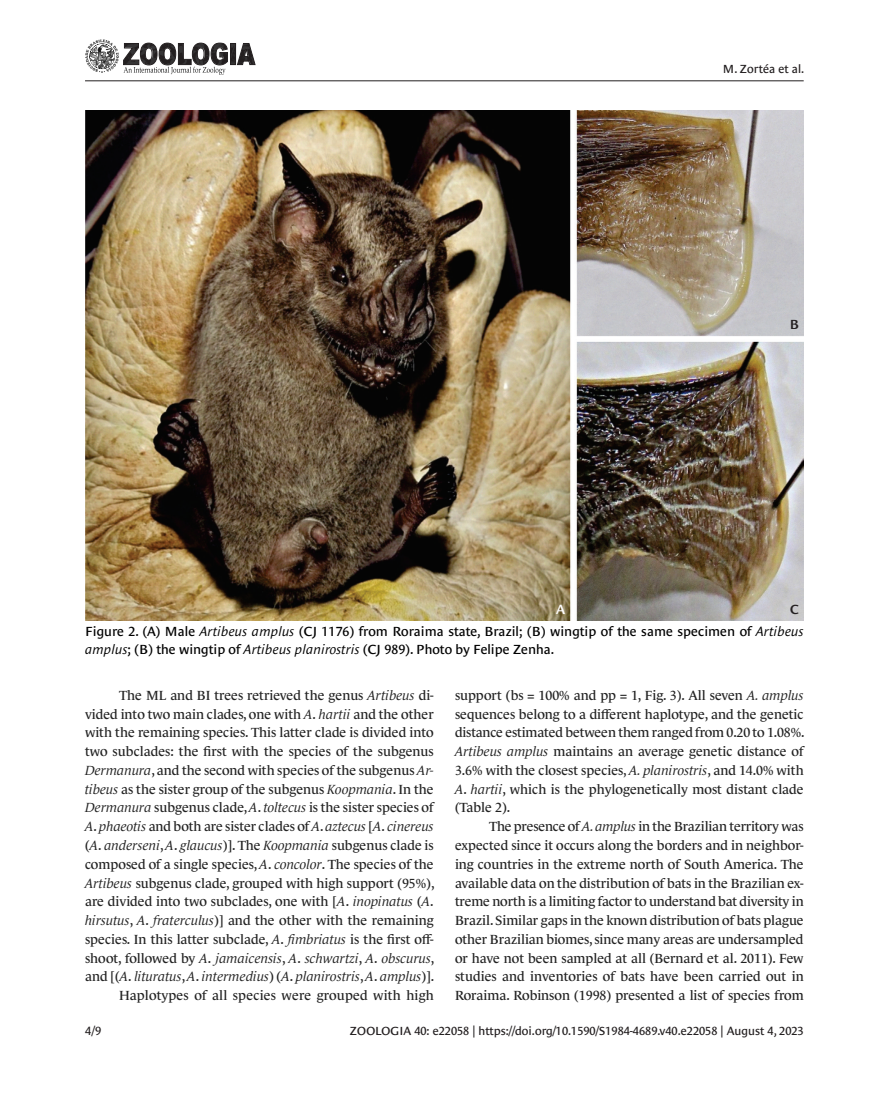
<style>
.page{position:relative;width:893px;height:1106px;background:#fff}
.page>*{position:absolute;margin:0;border:0;box-sizing:border-box;transform-origin:0 0}
.t1{font:13.5px/18.8px "Le Monde Journal Std";color:#222;text-align:justify}
.Figure_caption{font:13.5px/18px "Le Monde Sans Std";color:#000}
.t2{font:600 13.5px "Le Monde Sans Std";color:#231f20}
.t3{font:600 13.5px "Le Monde Sans Std";color:#fff}
.t4{font:12px "Le Monde Sans Std";color:#231f20}
.s1{font-style:italic}
</style>
<div class="page">
<img style="left:85px;top:110px;width:719px;height:510px">
<hr style="left:85px;top:80px;width:719px;height:1px;background:#231f20">
<svg style="left:85px;top:39px;width:170px;height:36px"></svg>
<p class="t4" style="left:723px;top:62px;width:83px">M. Zortéa et al.</p>
<p class="t3" style="left:556px;top:601px;width:10px">A</p>
<p class="t2" style="left:790px;top:316px;width:11px">B</p>
<p class="t2" style="left:790px;top:601px;width:10px">C</p>
<p class="Figure_caption" style="left:85px;top:623px;width:720px">Figure 2. (A) Male <span class="s1">Artibeus amplus</span> (CJ 1176) from Roraima state, Brazil; (B) wingtip of the same specimen of <span class="s1">Artibeus amplus</span>; (B) the wingtip of <span class="s1">Artibeus planirostris</span> (CJ 989). Photo by Felipe Zenha.</p>
<p class="t1" style="left:85px;top:686px;width:351px;text-indent:34px">The ML and BI trees retrieved the genus <span class="s1">Artibeus</span> di&shy;vided into two main clades, one with <span class="s1">A</span>. <span class="s1">hartii</span> and the other with the remaining species. This latter clade is divided into two subclades: the first with the species of the subgenus <span class="s1">Dermanura</span>, and the second with species of the subgenus <span class="s1">Ar&shy;tibeus</span> as the sister group of the subgenus <span class="s1">Koopmania</span>. In the <span class="s1">Dermanura</span> subgenus clade, <span class="s1">A</span>. <span class="s1">toltecus</span> is the sister species of <span class="s1">A</span>. <span class="s1">phaeotis</span> and both are sister clades of <span class="s1">A</span>. <span class="s1">aztecus</span> [<span class="s1">A</span>. <span class="s1">cinereus </span>(<span class="s1">A</span>. <span class="s1">anderseni</span>, <span class="s1">A</span>. <span class="s1">glaucus</span>)]. The <span class="s1">Koopmania</span> subgenus clade is composed of a single species, <span class="s1">A</span>. <span class="s1">concolor</span>. The species of the <span class="s1">Artibeus</span> subgenus clade, grouped with high support (95%), are divided into two subclades, one with [<span class="s1">A</span>. <span class="s1">inopinatus</span> (<span class="s1">A</span>. <span class="s1">hirsutus</span>, <span class="s1">A</span>. <span class="s1">fraterculus</span>)] and the other with the remaining species. In this latter subclade, <span class="s1">A</span>. <span class="s1">fimbriatus</span> is the first off&shy;shoot, followed by <span class="s1">A</span>. <span class="s1">jamaicensis</span>, <span class="s1">A</span>. <span class="s1">schwartzi</span>, <span class="s1">A</span>. <span class="s1">obscurus</span>, and [(<span class="s1">A</span>. <span class="s1">lituratus</span>, <span class="s1">A</span>. <span class="s1">intermedius</span>) (<span class="s1">A</span>. <span class="s1">planirostris</span>, <span class="s1">A</span>. <span class="s1">amplus</span>)].</p>
<p class="t1" style="left:119px;top:986px;width:316px">Haplotypes of all species were grouped with high</p>
<p class="t1" style="left:455px;top:686px;width:351px">support (bs = 100% and pp = 1, Fig. 3). All seven <span class="s1">A. amplus </span>sequences belong to a different haplotype, and the genetic distance estimated between them ranged from 0.20 to 1.08%.<br><span class="s1">Artibeus amplus</span> maintains an average genetic distance of 3.6% with the closest species, <span class="s1">A. planirostris</span>, and 14.0% with <span class="s1">A</span>. <span class="s1">hartii</span>, which is the phylogenetically most distant clade (Table 2).</p>
<p class="t1" style="left:455px;top:817px;width:350px;text-indent:34px">The presence of <span class="s1">A. amplus</span> in the Brazilian territory was expected since it occurs along the borders and in neighbor&shy;ing countries in the extreme north of South America. The available data on the distribution of bats in the Brazilian ex&shy;treme north is a limiting factor to understand bat diversity in Brazil. Similar gaps in the known distribution of bats plague other Brazilian biomes, since many areas are undersampled or have not been sampled at all (Bernard et al. 2011). Few studies and inventories of bats have been carried out in Roraima. Robinson (1998) presented a list of species from</p>
<p class="t4" style="left:85px;top:1023px;width:18px">4/9</p>
<p class="t4" style="left:350px;top:1023px;width:455px">ZOOLOGIA 40: e22058 | https://doi.org/10.1590/S1984-4689.v40.e22058 | August 4, 2023</p>
</div>
